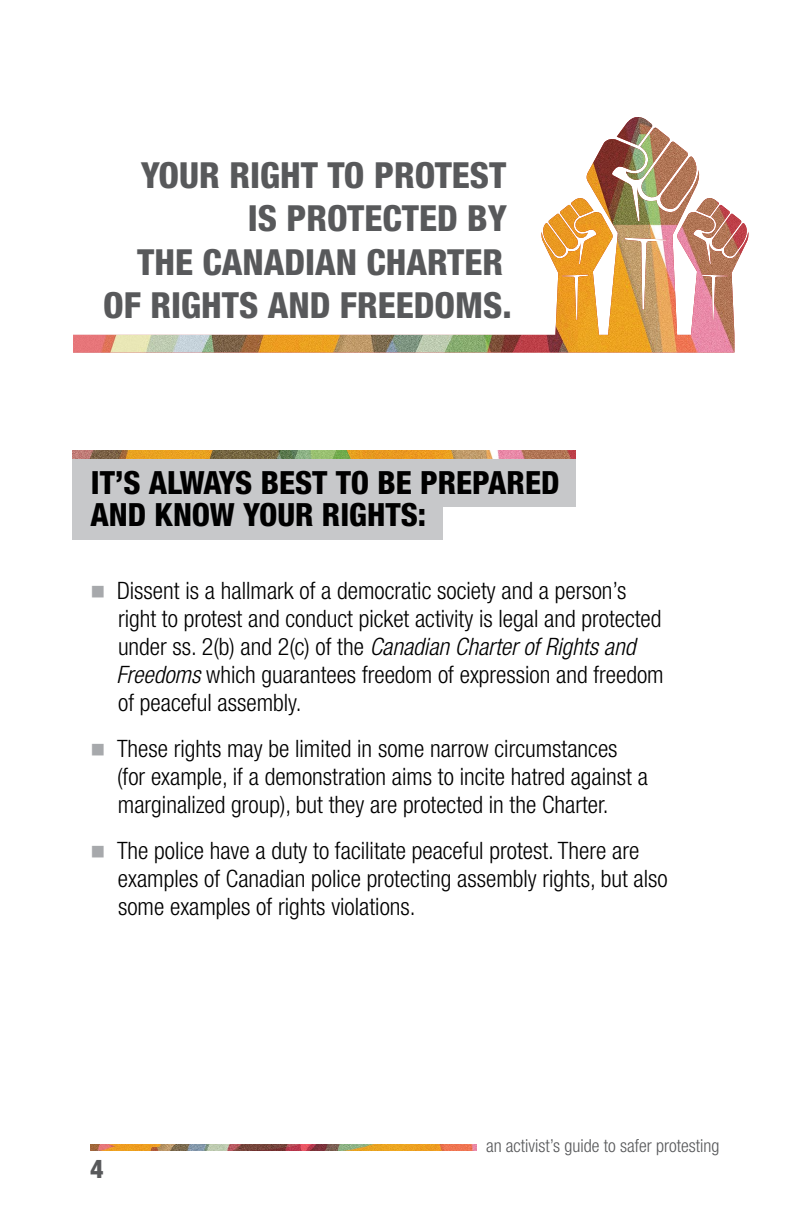
<style>
.page{position:relative;width:792px;height:1224px;background:#fff}
.page>*{position:absolute;margin:0;border:0;box-sizing:border-box;transform-origin:0 0}
.t1{font:800 condensed 36px/43.4px "Helvetica Neue LT Std";color:#58595b;text-align:right}
.t2{font:800 condensed 32px/32px "Helvetica Neue LT Std";color:#000}
.t3{font:800 condensed 26px "Helvetica Neue LT Std";color:#58595b}
.t4{font:300 condensed 24px/28px "Helvetica Neue LT Std";color:#000}
.t5{font:300 condensed 18px "Helvetica Neue LT Std";color:#58595b}
.s1{color:#a7a9ac}
.s2{font-style:italic}
</style>
<div class="page">
<img style="left:90px;top:1145px;width:387px;height:6px">
<img style="left:72px;top:450px;width:504px;height:9px">
<div style="left:72px;top:459px;width:370px;height:81px;background:#c7c8ca"></div>
<div style="left:72px;top:459px;width:504px;height:48px;background:#c7c8ca"></div>
<img style="left:73px;top:117px;width:676px;height:235px">
<h1 class="t1" style="left:103px;top:153px;width:410px">YOUR RIGHT TO PROTEST<br>IS PROTECTED BY<br>THE CANADIAN CHARTER<br>OF RIGHTS AND FREEDOMS.</h1>
<h2 class="t2" style="left:91px;top:466px;width:470px">IT’S ALWAYS BEST TO BE PREPARED<br>AND KNOW YOUR RIGHTS:</h2>
<p class="t4" style="left:116px;top:576px;width:549px;text-indent:-26px"><span class="s1">■</span> Dissent is a hallmark of a democratic society and a person’s right to protest and conduct picket activity is legal and protected under ss. 2(b) and 2(c) of the <span class="s2">Canadian Charter of Rights and Freedoms</span> which guarantees freedom of expression and freedom of peaceful assembly.</p>
<p class="t4" style="left:117px;top:734px;width:532px;text-indent:-27px"><span class="s1">■</span> These rights may be limited in some narrow circumstances (for example, if a demonstration aims to incite hatred against a marginalized group), but they are protected in the Charter.</p>
<p class="t4" style="left:118px;top:836px;width:551px;text-indent:-28px"><span class="s1">■</span> The police have a duty to facilitate peaceful protest. There are examples of Canadian police protecting assembly rights, but also some examples of rights violations.</p>
<p class="t3" style="left:90px;top:1152px;width:15px">4</p>
<p class="t5" style="left:486px;top:1135px;width:235px">an activist’s guide to safer protesting</p>
</div>
